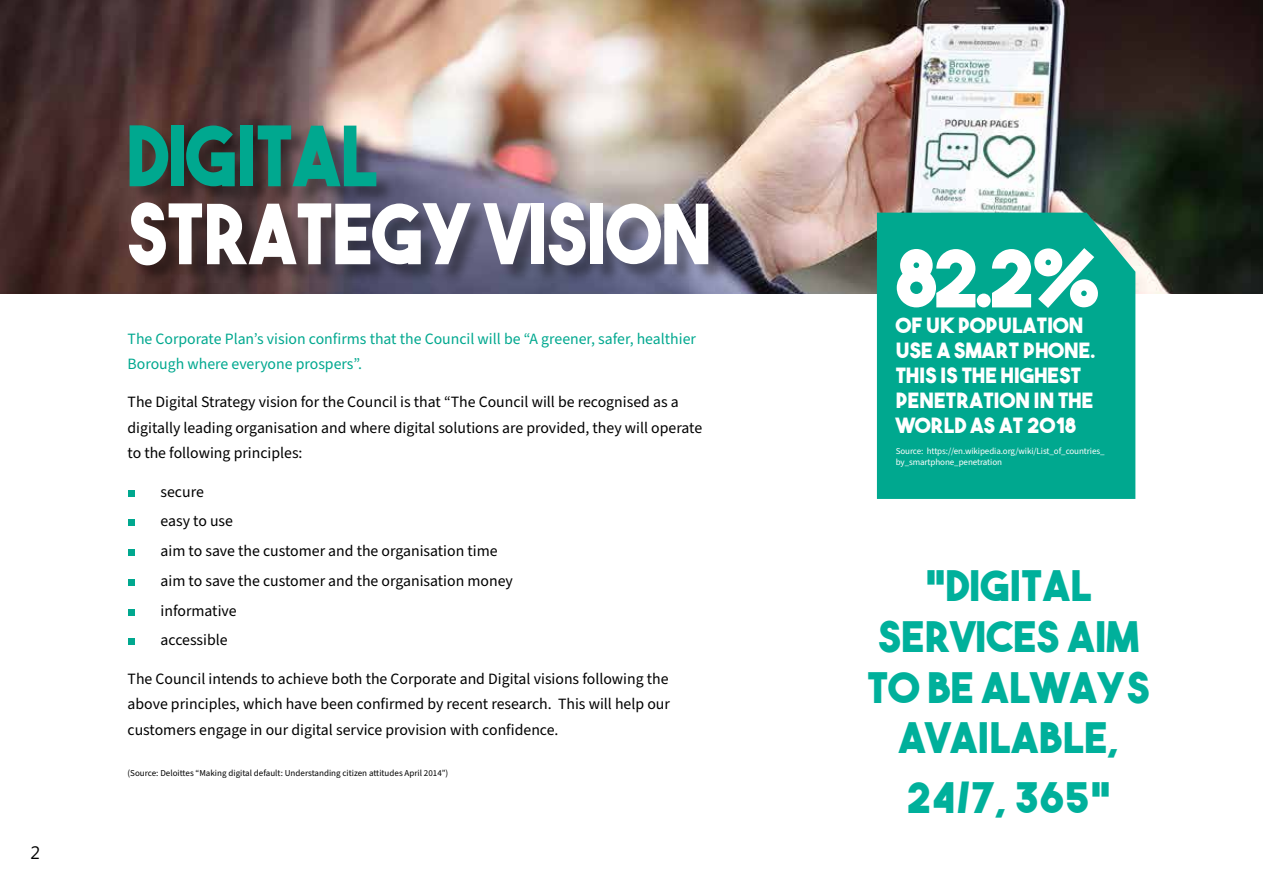
<style>
.page{position:relative;width:1263px;height:893px;background:#fff}
.page>*{position:absolute;margin:0;border:0;box-sizing:border-box;transform-origin:0 0}
.t1{font:82.5px "The Bold Font";letter-spacing:-.005em;color:#fff;scale:.9 1}
.t2{font:82.5px "The Bold Font";letter-spacing:-.005em;color:#00a88f;scale:.9 1}
.t3{font:79.5px "The Bold Font";color:#fff}
.t4{font:42px/50.6px "The Bold Font";letter-spacing:.01em;color:#00b09b;text-align:center}
.t5{font:21px/25.2px "The Bold Font";letter-spacing:.01em;color:#fff}
.t6{font:18px "Microsoft Phags Pa";color:#000}
.t7{font:15.75px/29.7px "Source Sans Pro";color:#000}
.t8{font:15.75px/25.5px "Source Sans Pro";color:#00a88f}
.t9{font:9px/10.8px "Source Sans Pro";letter-spacing:-.01em;color:#fff}
.t10{font:9px "Source Sans Pro";color:#000}
</style>
<div class="page">
<img style="left:0;top:0;width:1263px;height:293px">
<div style="left:128px;top:490px;width:7px;height:7px;background:#00a88f"></div>
<div style="left:128px;top:519px;width:7px;height:7px;background:#00a88f"></div>
<div style="left:128px;top:549px;width:7px;height:7px;background:#00a88f"></div>
<div style="left:128px;top:579px;width:7px;height:7px;background:#00a88f"></div>
<div style="left:128px;top:609px;width:7px;height:7px;background:#00a88f"></div>
<div style="left:128px;top:638px;width:7px;height:7px;background:#00a88f"></div>
<div style="left:130px;top:127px;width:598px;height:157px;background:#000;opacity:.37"></div>
<div style="left:877px;top:213px;width:258px;height:286px;background:#00a88f"></div>
<p class="t6" style="left:30px;top:840px;width:11px">2</p>
<h1 class="t2" style="left:128px;top:104px;width:279px">DIGITAL</h1>
<h1 class="t1" style="left:128px;top:182px;width:650px">STRATEGY VISION</h1>
<p class="t8" style="left:128px;top:326px;width:570px">The Corporate Plan’s vision confirms that the Council will be “A greener, safer, healthier<br>Borough where everyone prospers”.</p>
<p class="t7" style="left:128px;top:390px;width:576px;line-height:25.5px">The Digital Strategy vision for the Council is that “The Council will be recognised as a digitally leading organisation and where digital solutions are provided, they will operate to the following principles:</p>
<p class="t7" style="left:161px;top:477px;width:354px">secure<br>easy to use<br>aim to save the customer and the organisation time aim to save the customer and the organisation money informative<br>accessible</p>
<p class="t7" style="left:128px;top:666px;width:544px;line-height:25.5px;text-align:justify">The Council intends to achieve both the Corporate and Digital visions following the above principles, which have been confirmed by recent research. This will help our customers engage in our digital service provision with confidence.</p>
<p class="t10" style="left:128px;top:767px;width:322px">(Source: Deloittes “Making digital default: Understanding citizen attitudes April 2014”)</p>
<h2 class="t3" style="left:896px;top:228px;width:208px">82.2%</h2>
<h3 class="t5" style="left:896px;top:312px;width:201px">OF UK POPULATION<br>USE A SMART PHONE.<br>THIS IS THE HIGHEST<br>PENETRATION IN THE<br>WORLD AS AT 2018</h3>
<p class="t9" style="left:896px;top:446px;width:210px">Source: https://en.wikipedia.org/wiki/List_of_countries_ by_smartphone_penetration</p>
<h3 class="t4" style="left:867px;top:560px;width:284px">“DIGITAL<br>SERVICES AIM<br>TO BE ALWAYS<br>AVAILABLE,</h3>
<h3 class="t4" style="left:906px;top:772px;width:206px">24/7, 365”</h3>
</div>
